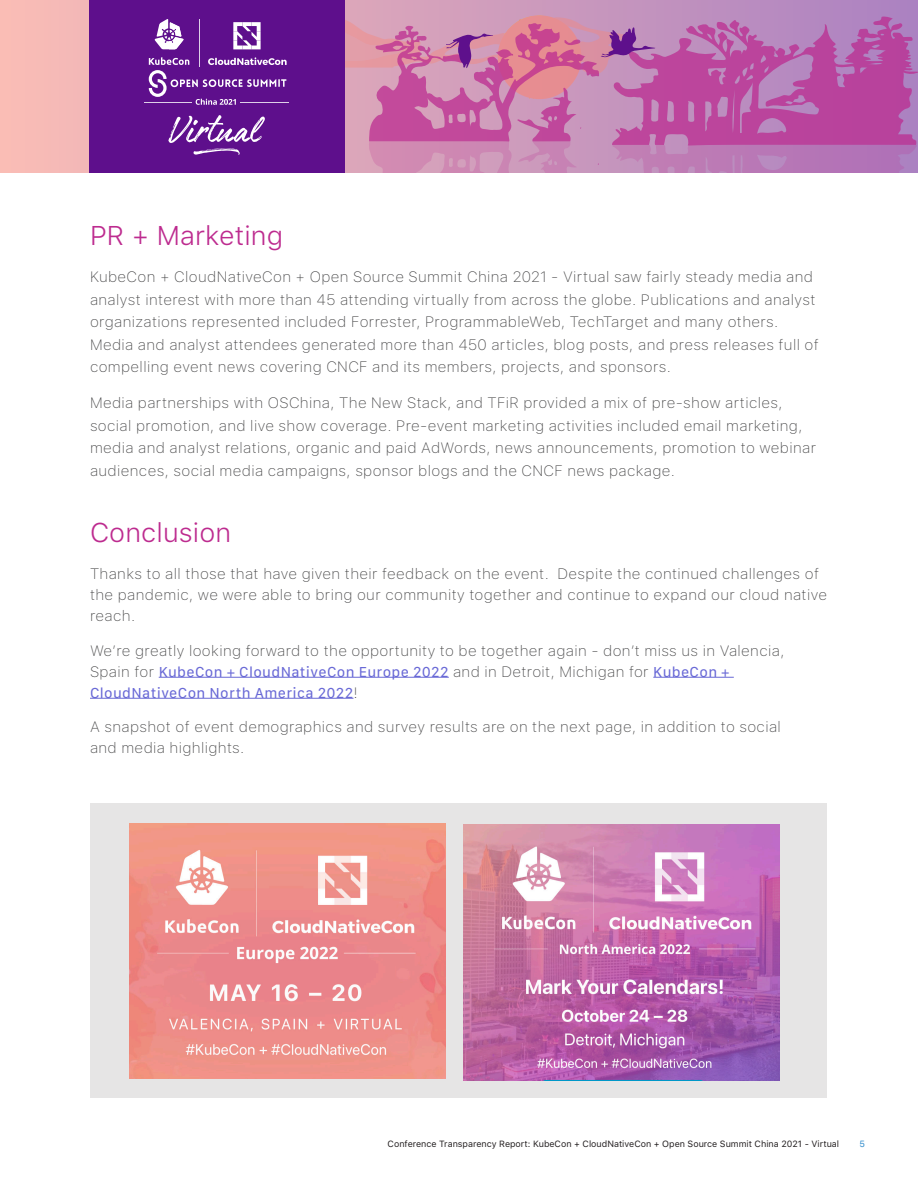
<style>
.page{position:relative;width:918px;height:1188px;background:#fff}
.page>*{position:absolute;margin:0;border:0;box-sizing:border-box;transform-origin:0 0}
.Body_Copy{font:300 27px "SF Pro Text";letter-spacing:.005em;color:#bd2b8f}
.Body_Copy-2{font:100 15px/22.5px "SF Pro Text";letter-spacing:.025em;color:#3e3e3f}
.t1{font:9px "SF Pro Text";color:#231f20}
.t2{font:9px "SF Pro Text";color:#2f8bcb}
.s1{font-family:"SF Compact";font-weight:900;color:#6969d6}
</style>
<div class="page">
<hr style="left:159px;top:677px;width:290px;height:1px;background:#6969d6">
<hr style="left:653px;top:677px;width:81px;height:1px;background:#6969d6">
<hr style="left:90px;top:698px;width:263px;height:1px;background:#6969d6">
<div style="left:90px;top:804px;width:737px;height:294px;background:#e6e5e5"></div>
<svg style="left:0;top:0;width:918px;height:173px;background:#f0b5b7"></svg>
<div style="left:89px;top:0;width:256px;height:173px;background:#5e0f8c"></div>
<hr style="left:144px;top:102px;width:48px;height:1px;background:#fff">
<svg style="left:149px;top:4px;width:769px;height:169px"></svg>
<img style="left:129px;top:823px;width:316px;height:256px">
<img style="left:463px;top:824px;width:316px;height:257px">
<p class="Body_Copy" style="left:90px;top:220px;width:195px">PR + Marketing</p>
<p class="Body_Copy-2" style="left:90px;top:266px;width:730px">KubeCon + CloudNativeCon + Open Source Summit China 2021 - Virtual saw fairly steady media and analyst interest with more than 45 attending virtually from across the globe. Publications and analyst organizations represented included Forrester, ProgrammableWeb, TechTarget and many others.<br>Media and analyst attendees generated more than 450 articles, blog posts, and press releases full of compelling event news covering CNCF and its members, projects, and sponsors.</p>
<p class="Body_Copy-2" style="left:90px;top:392px;width:728px">Media partnerships with OSChina, The New Stack, and TFiR provided a mix of pre-show articles, social promotion, and live show coverage. Pre-event marketing activities included email marketing, media and analyst relations, organic and paid AdWords, news announcements, promotion to webinar audiences, social media campaigns, sponsor blogs and the CNCF news package.</p>
<p class="Body_Copy" style="left:90px;top:517px;width:143px">Conclusion</p>
<p class="Body_Copy-2" style="left:90px;top:564px;width:739px;line-height:21px">Thanks to all those that have given their feedback on the event. Despite the continued challenges of the pandemic, we were able to bring our community together and continue to expand our cloud native reach.</p>
<p class="Body_Copy-2" style="left:90px;top:640px;width:696px;line-height:21px">We’re greatly looking forward to the opportunity to be together again - don’t miss us in Valencia,<br>Spain for <span class="s1">KubeCon + CloudNativeCon Europe 2022</span> and in Detroit, Michigan for <span class="s1">KubeCon +<br>CloudNativeCon North America 2022</span>!</p>
<p class="Body_Copy-2" style="left:90px;top:717px;width:692px;line-height:21px">A snapshot of event demographics and survey results are on the next page, in addition to social and media highlights.</p>
<p class="t1" style="left:388px;top:1139px;width:453px">Conference Transparency Report: KubeCon + CloudNativeCon + Open Source Summit China 2021 - Virtual</p>
<p class="t2" style="left:860px;top:1139px;width:7px">5</p>
</div>
